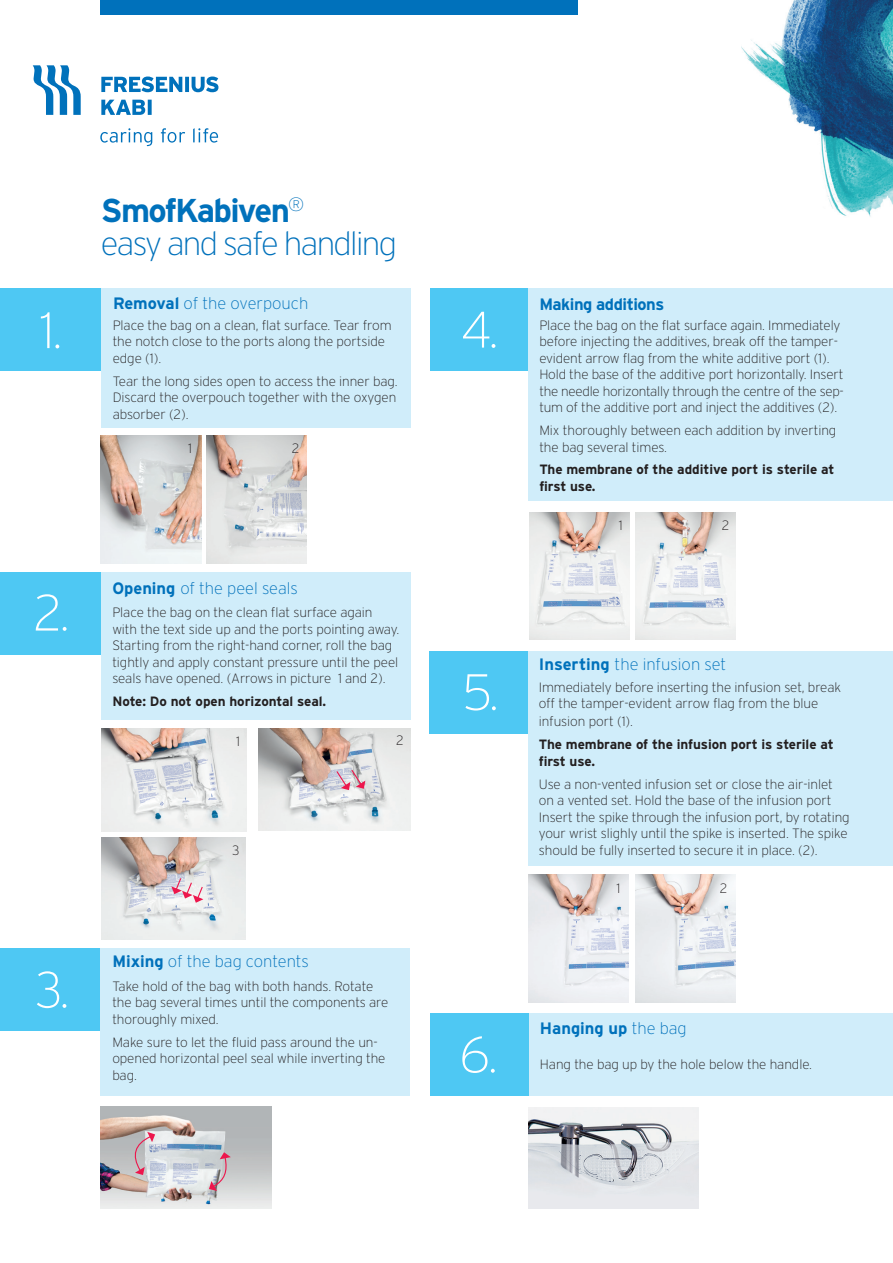
<style>
.page{position:relative;width:893px;height:1263px;background:#fff}
.page>*{position:absolute;margin:0;border:0;box-sizing:border-box;transform-origin:0 0}
.t1{font:200 51px "Interstate";color:#fff}
.t2{font:200 33px/33px "Interstate";letter-spacing:-.05em;color:#0071bb}
.t3{font:200 16.5px "Interstate";color:#0071bb}
.t4{font:700 16.5px "Interstate";letter-spacing:-.03em;color:#0071bb}
.t5{font:700 16.5px "Interstate";color:#0071bb}
.t6{font:200 13.5px/16.5px "Interstate";letter-spacing:-.005em;color:#231f20}
.t7{font:700 13.5px/16.5px "Interstate";letter-spacing:-.005em;color:#231f20}
.s1{font-weight:700}
.s2{font-weight:200}
</style>
<div class="page">
<img style="left:741px;top:0;width:152px;height:217px">
<img style="left:530px;top:512px;width:100px;height:128px">
<img style="left:635px;top:512px;width:101px;height:128px">
<img style="left:101px;top:436px;width:100px;height:127px">
<img style="left:207px;top:436px;width:100px;height:127px">
<div style="left:429px;top:651px;width:121px;height:82px;background:#4ec8f3"></div>
<div style="left:430px;top:289px;width:120px;height:82px;background:#4ec8f3"></div>
<div style="left:0;top:948px;width:108px;height:83px;background:#4ec8f3"></div>
<div style="left:0;top:572px;width:108px;height:83px;background:#4ec8f3"></div>
<div style="left:529px;top:288px;width:364px;height:212px;background:#d0edfa"></div>
<div style="left:100px;top:948px;width:310px;height:147px;background:#d0edfa"></div>
<div style="left:101px;top:572px;width:309px;height:148px;background:#d0edfa"></div>
<div style="left:0;top:289px;width:108px;height:82px;background:#4ec8f3"></div>
<div style="left:101px;top:288px;width:309px;height:139px;background:#d0edfa"></div>
<div style="left:528px;top:651px;width:365px;height:214px;background:#d0edfa"></div>
<div style="left:528px;top:1013px;width:365px;height:83px;background:#d0edfa"></div>
<svg style="left:33px;top:65px;width:48px;height:50px"></svg>
<svg style="left:101px;top:100px;width:51px;height:15px"></svg>
<svg style="left:101px;top:77px;width:117px;height:15px"></svg>
<svg style="left:100px;top:128px;width:118px;height:18px"></svg>
<div style="left:100px;top:0;width:478px;height:14px;background:#0071bb"></div>
<div style="left:430px;top:1013px;width:98px;height:83px;background:#4ec8f3"></div>
<img style="left:101px;top:729px;width:145px;height:102px">
<img style="left:259px;top:728px;width:151px;height:102px">
<img style="left:101px;top:837px;width:145px;height:102px">
<svg style="left:335px;top:768px;width:30px;height:22px"></svg>
<svg style="left:171px;top:877px;width:33px;height:26px"></svg>
<img style="left:101px;top:1107px;width:170px;height:102px">
<svg style="left:131px;top:1132px;width:24px;height:43px"></svg>
<svg style="left:209px;top:1152px;width:22px;height:39px"></svg>
<img style="left:528px;top:875px;width:100px;height:127px">
<img style="left:635px;top:875px;width:100px;height:127px">
<img style="left:528px;top:1107px;width:170px;height:102px">
<h1 class="t1" style="left:40px;top:302px;width:25px">1.</h1>
<h2 class="t2" style="left:101px;top:194px;width:298px"><span class="s1">SmofKabiven</span><sup>®<br></sup>easy and safe handling</h2>
<p class="t3" style="left:113px;top:294px;width:197px"><span class="s1">Removal</span> of the overpouch</p>
<p class="t6" style="left:113px;top:317px;width:280px">Place the bag on a clean, flat surface. Tear from the notch close to the ports along the portside edge (1).</p>
<p class="t6" style="left:113px;top:373px;width:287px;text-align:justify">Tear the long sides open to access the inner bag.<br>Discard the overpouch together with the oxygen absorber (2).</p>
<p class="t6" style="left:188px;top:440px;width:5px">1</p>
<p class="t6" style="left:292px;top:440px;width:9px">2</p>
<h1 class="t1" style="left:33px;top:585px;width:38px">2.</h1>
<h1 class="t1" style="left:35px;top:962px;width:37px">3.</h1>
<p class="t3" style="left:112px;top:579px;width:187px"><span class="s1">Opening</span> of the peel seals</p>
<p class="t6" style="left:112px;top:604px;width:289px">Place the bag on the clean flat surface again with the text side up and the ports pointing away.<br>Starting from the right-hand corner, roll the bag tightly and apply constant pressure until the peel seals have opened. (Arrows in picture 1 and 2).</p>
<p class="t7" style="left:112px;top:693px;width:215px">Note: Do not open horizontal seal.</p>
<p class="t6" style="left:236px;top:733px;width:5px">1</p>
<p class="t6" style="left:396px;top:732px;width:9px">2</p>
<p class="t6" style="left:232px;top:841px;width:9px">3</p>
<p class="t3" style="left:112px;top:952px;width:198px"><span class="s1">Mixing</span> of the bag contents</p>
<p class="t6" style="left:112px;top:978px;width:278px">Take hold of the bag with both hands. Rotate the bag several times until the components are thoroughly mixed.</p>
<p class="t6" style="left:112px;top:1034px;width:275px">Make sure to let the fluid pass around the un&shy;opened horizontal peel seal while inverting the bag.</p>
<h1 class="t1" style="left:461px;top:302px;width:39px">4.</h1>
<p class="t4" style="left:539px;top:295px;width:126px">Making additions</p>
<p class="t6" style="left:539px;top:317px;width:306px">Place the bag on the flat surface again. Immediately before injecting the additives, break off the tamper&shy;evident arrow flag from the white additive port (1).<br>Hold the base of the additive port horizontally. Insert the needle horizontally through the centre of the sep&shy;tum of the additive port and inject the additives (2).</p>
<p class="t6" style="left:539px;top:422px;width:299px">Mix thoroughly between each addition by inverting the bag several times.</p>
<p class="t7" style="left:539px;top:461px;width:297px">The membrane of the additive port is sterile at first use.</p>
<p class="t6" style="left:619px;top:517px;width:5px">1</p>
<p class="t6" style="left:722px;top:517px;width:9px">2</p>
<h1 class="t1" style="left:462px;top:664px;width:39px">5.</h1>
<p class="t3" style="left:539px;top:655px;width:189px"><span class="s1">Inserting</span> the infusion set</p>
<p class="t6" style="left:539px;top:679px;width:304px">Immediately before inserting the infusion set, break off the tamper-evident arrow flag from the blue</p>
<p class="t6" style="left:539px;top:713px;width:96px">infusion port (1).</p>
<p class="t7" style="left:539px;top:736px;width:296px">The membrane of the infusion port is sterile at first use.</p>
<p class="t6" style="left:539px;top:775px;width:312px">Use a non-vented infusion set or close the air-inlet on a vented set. Hold the base of the infusion port Insert the spike through the infusion port, by rotating your wrist slighly until the spike is inserted. The spike should be fully inserted to secure it in place. (2).</p>
<p class="t6" style="left:616px;top:879px;width:5px">1</p>
<p class="t6" style="left:720px;top:879px;width:9px">2</p>
<h1 class="t1" style="left:459px;top:1027px;width:41px">6.</h1>
<p class="t5" style="left:540px;top:1019px;width:148px">Hanging up <span class="s2">the bag</span></p>
<p class="t6" style="left:540px;top:1056px;width:274px">Hang the bag up by the hole below the handle.</p>
</div>
